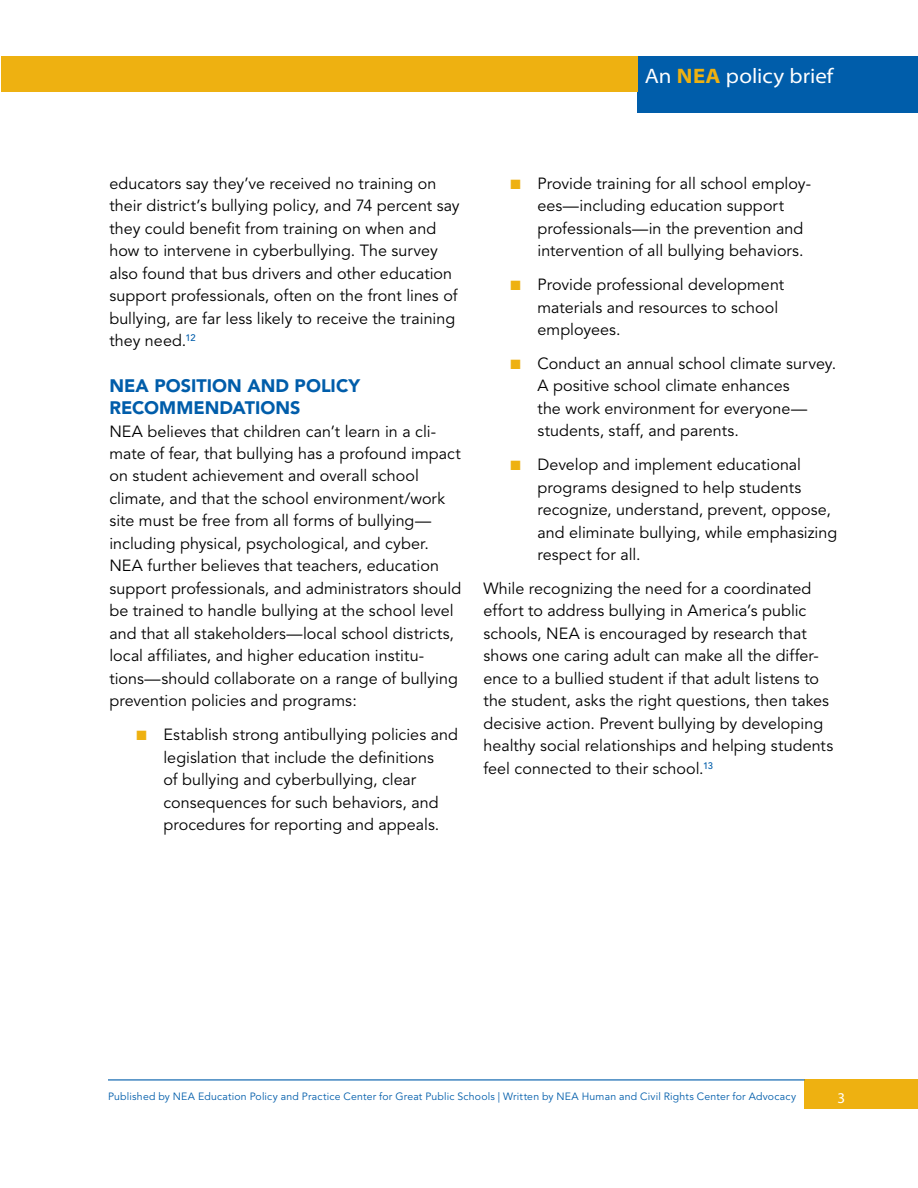
<style>
.page{position:relative;width:918px;height:1188px;background:#fff}
.page>*{position:absolute;margin:0;border:0;box-sizing:border-box;transform-origin:0 0}
.t1{font:semi-expanded 21px "Myriad Pro";color:#fff}
.t2{font:900 18px/22.5px "Avenir";letter-spacing:.005em;color:#005daa}
.t3{font:16.2px/22.5px "Avenir";color:#000}
.t4{font:15px "Myriad Pro";color:#fff}
.t5{font:10.5px "Avenir";letter-spacing:.02em;color:#005daa}
.s1{font-weight:700;color:#eeb111}
.s2{color:#eeb111}
</style>
<div class="page">
<div style="left:805px;top:1079px;width:113px;height:30px;background:#eeb111"></div>
<div style="left:638px;top:56px;width:280px;height:56px;background:#005daa"></div>
<div style="left:1px;top:56px;width:637px;height:35px;background:#eeb111"></div>
<hr style="left:108px;top:1079px;width:697px;height:1px;background:#005daa">
<p class="t1" style="left:645px;top:64px;width:190px">An <span class="s1">NEA</span> policy brief</p>
<p class="t3" style="left:109px;top:173px;width:352px">educators say they’ve received no training on their district’s bullying policy, and 74 percent say they could benefit from training on when and how to intervene in cyberbullying. The survey also found that bus drivers and other education support professionals, often on the front lines of bullying, are far less likely to receive the training they need.<sup>12</sup></p>
<p class="t2" style="left:109px;top:374px;width:14px">NEA</p>
<p class="t2" style="left:109px;top:374px;width:252px;text-indent:45px">POSITION AND POLICY<br>RECOMMENDATIONS</p>
<p class="t3" style="left:109px;top:420px;width:353px">NEA believes that children can’t learn in a cli&shy;mate of fear, that bullying has a profound impact on student achievement and overall school climate, and that the school environment/work site must be free from all forms of bullying— including physical, psychological, and cyber.<br>NEA further believes that teachers, education support professionals, and administrators should be trained to handle bullying at the school level and that all stakeholders—local school districts, local affiliates, and higher education institu&shy;tions—should collaborate on a range of bullying prevention policies and programs:</p>
<p class="t3" style="left:163px;top:724px;width:296px;text-indent:-27px"><span class="s2">■</span> Establish strong antibullying policies and legislation that include the definitions<br>of bullying and cyberbullying, clear consequences for such behaviors, and procedures for reporting and appeals.</p>
<p class="t3" style="left:538px;top:173px;width:275px;text-indent:-27px"><span class="s2">■</span> Provide training for all school employ&shy;ees—including education support professionals—in the prevention and intervention of all bullying behaviors.</p>
<p class="t3" style="left:538px;top:274px;width:248px;text-indent:-27px"><span class="s2">■</span> Provide professional development materials and resources to school employees.</p>
<p class="t3" style="left:538px;top:353px;width:300px;text-indent:-27px"><span class="s2">■</span> Conduct an annual school climate survey.<br>A positive school climate enhances<br>the work environment for everyone— students, staff, and parents.</p>
<p class="t3" style="left:538px;top:454px;width:301px;text-indent:-27px"><span class="s2">■</span> Develop and implement educational programs designed to help students recognize, understand, prevent, oppose, and eliminate bullying, while emphasizing respect for all.</p>
<p class="t3" style="left:484px;top:578px;width:351px">While recognizing the need for a coordinated effort to address bullying in America’s public schools, NEA is encouraged by research that shows one caring adult can make all the differ&shy;ence to a bullied student if that adult listens to the student, asks the right questions, then takes decisive action. Prevent bullying by developing healthy social relationships and helping students feel connected to their school.<sup>13</sup></p>
<p class="t5" style="left:108px;top:1091px;width:690px">Published by NEA Education Policy and Practice Center for Great Public Schools | Written by NEA Human and Civil Rights Center for Advocacy</p>
<p class="t4" style="left:837px;top:1090px;width:9px">3</p>
</div>
